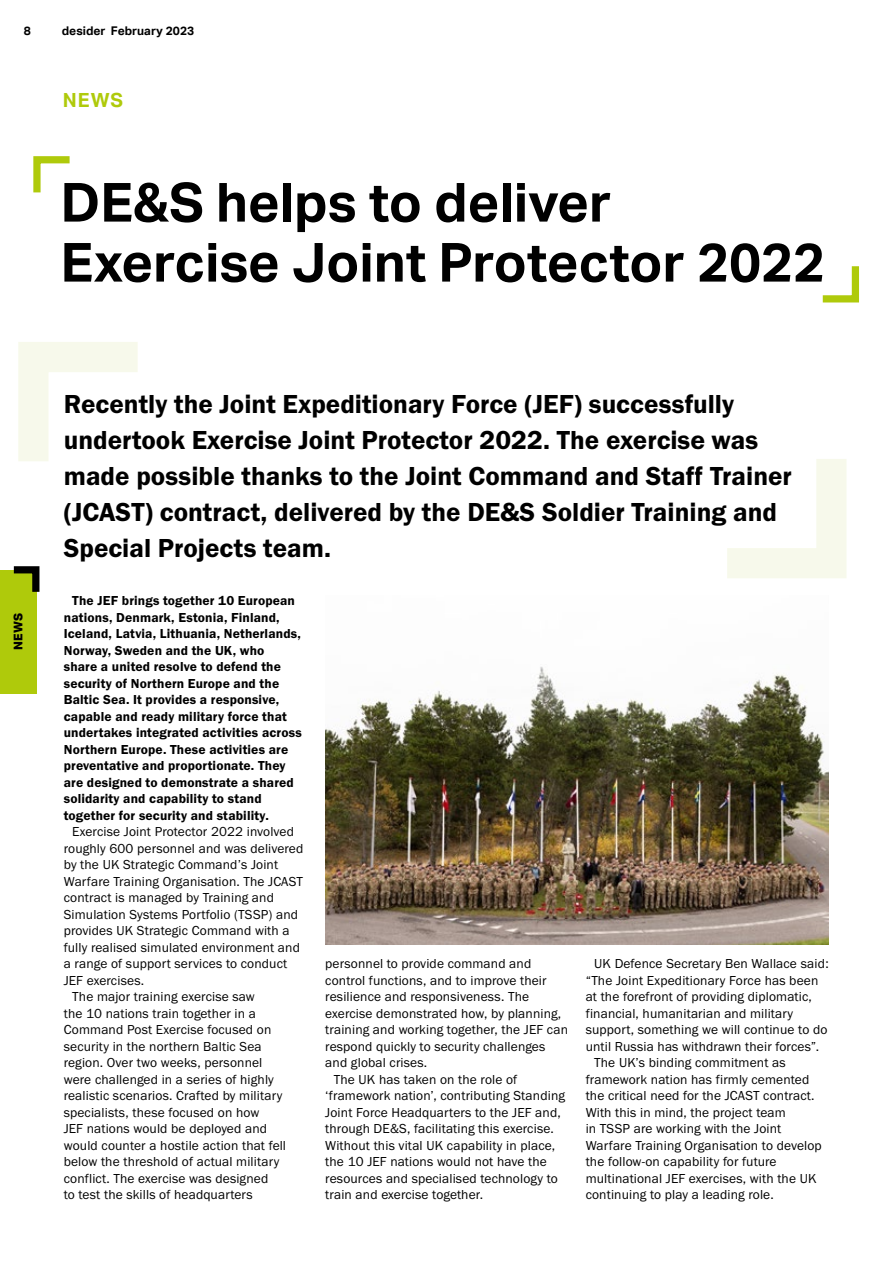
<style>
.page{position:relative;width:893px;height:1263px;background:#fff}
.page>*{position:absolute;margin:0;border:0;box-sizing:border-box;transform-origin:0 0}
.t1{font:700 54px/60px "Aktiv Grotesk";color:#000}
.t2{font:27px/36px "Franklin Gothic URW Dem";color:#000}
.t3{font:700 19.5px "Aktiv Grotesk";color:#afca0b}
.t4{font:13.5px "Franklin Gothic URW Boo";letter-spacing:.01em;color:#000}
.t5{font:13.5px/16.5px "Franklin Gothic URW Dem";letter-spacing:.01em;color:#000}
.t6{font:700 12px "Aktiv Grotesk";color:#000}
.t7{font:800 12px "Aktiv Grotesk";color:#000}
</style>
<div class="page">
<img style="left:325px;top:666px;width:503px;height:278px">
<svg style="left:33px;top:156px;width:37px;height:37px"></svg>
<svg style="left:822px;top:266px;width:37px;height:37px"></svg>
<svg style="left:18px;top:342px;width:120px;height:119px"></svg>
<svg style="left:727px;top:459px;width:120px;height:119px"></svg>
<div style="left:0;top:570px;width:37px;height:123px;background:#afca0b"></div>
<svg style="left:13px;top:566px;width:27px;height:26px"></svg>
<p class="t6" style="left:24px;top:24px;width:9px">8</p>
<p class="t6" style="left:62px;top:24px;width:134px">desider February 2023</p>
<h3 class="t3" style="left:63px;top:89px;width:62px">NEWS</h3>
<h1 class="t1" style="left:60px;top:173px;width:766px">DE&amp;S helps to deliver<br>Exercise Joint Protector 2022</h1>
<p class="t7" style="left:11px;top:650px;width:39px;rotate:-90deg">NEWS</p>
<p class="t2" style="left:64px;top:385px;width:730px">Recently the Joint Expeditionary Force (JEF) successfully undertook Exercise Joint Protector 2022. The exercise was made possible thanks to the Joint Command and Staff Trainer (JCAST) contract, delivered by the DE&amp;S Soldier Training and Special Projects team.</p>
<p class="t5" style="left:64px;top:592px;width:240px;text-indent:9px">The JEF brings together 10 European nations, Denmark, Estonia, Finland, Iceland, Latvia, Lithuania, Netherlands, Norway, Sweden and the UK, who<br>share a united resolve to defend the security of Northern Europe and the Baltic Sea. It provides a responsive, capable and ready military force that undertakes integrated activities across Northern Europe. These activities are preventative and proportionate. They are designed to demonstrate a shared solidarity and capability to stand together for security and stability.</p>
<p class="t4" style="left:72px;top:823px;width:223px">Exercise Joint Protector 2022 involved</p>
<p class="t4" style="left:64px;top:840px;width:241px">roughly 600 personnel and was delivered</p>
<p class="t4" style="left:64px;top:856px;width:216px">by the UK Strategic Command’s Joint</p>
<p class="t4" style="left:64px;top:873px;width:241px">Warfare Training Organisation. The JCAST</p>
<p class="t4" style="left:64px;top:889px;width:212px">contract is managed by Training and</p>
<p class="t4" style="left:64px;top:906px;width:236px">Simulation Systems Portfolio (TSSP) and</p>
<p class="t4" style="left:64px;top:922px;width:227px">provides UK Strategic Command with a</p>
<p class="t4" style="left:64px;top:939px;width:238px">fully realised simulated environment and</p>
<p class="t4" style="left:64px;top:955px;width:225px">a range of support services to conduct</p>
<p class="t4" style="left:64px;top:972px;width:82px">JEF exercises.</p>
<p class="t4" style="left:72px;top:988px;width:184px">The major training exercise saw</p>
<p class="t4" style="left:64px;top:1005px;width:194px">the 10 nations train together in a</p>
<p class="t4" style="left:64px;top:1021px;width:209px">Command Post Exercise focused on</p>
<p class="t4" style="left:64px;top:1038px;width:199px">security in the northern Baltic Sea</p>
<p class="t4" style="left:64px;top:1054px;width:200px">region. Over two weeks, personnel</p>
<p class="t4" style="left:64px;top:1071px;width:212px">were challenged in a series of highly</p>
<p class="t4" style="left:64px;top:1087px;width:220px">realistic scenarios. Crafted by military</p>
<p class="t4" style="left:64px;top:1104px;width:197px">specialists, these focused on how</p>
<p class="t4" style="left:64px;top:1120px;width:205px">JEF nations would be deployed and</p>
<p class="t4" style="left:64px;top:1137px;width:224px">would counter a hostile action that fell</p>
<p class="t4" style="left:64px;top:1153px;width:217px">below the threshold of actual military</p>
<p class="t4" style="left:64px;top:1170px;width:206px">conflict. The exercise was designed</p>
<p class="t4" style="left:64px;top:1186px;width:190px">to test the skills of headquarters</p>
<p class="t4" style="left:594px;top:955px;width:236px">UK Defence Secretary Ben Wallace said:</p>
<p class="t4" style="left:586px;top:972px;width:234px">“The Joint Expeditionary Force has been</p>
<p class="t4" style="left:586px;top:988px;width:228px">at the forefront of providing diplomatic,</p>
<p class="t4" style="left:586px;top:1005px;width:209px">financial, humanitarian and military</p>
<p class="t4" style="left:586px;top:1021px;width:243px">support, something we will continue to do</p>
<p class="t4" style="left:586px;top:1038px;width:235px">until Russia has withdrawn their forces”.</p>
<p class="t4" style="left:594px;top:1054px;width:193px">The UK’s binding commitment as</p>
<p class="t4" style="left:586px;top:1070px;width:225px">framework nation has firmly cemented</p>
<p class="t4" style="left:586px;top:1087px;width:230px">the critical need for the JCAST contract.</p>
<p class="t4" style="left:586px;top:1103px;width:202px">With this in mind, the project team</p>
<p class="t4" style="left:586px;top:1120px;width:197px">in TSSP are working with the Joint</p>
<p class="t4" style="left:586px;top:1136px;width:237px">Warfare Training Organisation to develop</p>
<p class="t4" style="left:586px;top:1153px;width:192px">the follow-on capability for future</p>
<p class="t4" style="left:586px;top:1169px;width:232px">multinational JEF exercises, with the UK</p>
<p class="t4" style="left:586px;top:1186px;width:189px">continuing to play a leading role.</p>
<p class="t4" style="left:325px;top:955px;width:208px">personnel to provide command and</p>
<p class="t4" style="left:325px;top:972px;width:223px">control functions, and to improve their</p>
<p class="t4" style="left:325px;top:988px;width:205px">resilience and responsiveness. The</p>
<p class="t4" style="left:325px;top:1005px;width:237px">exercise demonstrated how, by planning,</p>
<p class="t4" style="left:325px;top:1021px;width:244px">training and working together, the JEF can</p>
<p class="t4" style="left:325px;top:1038px;width:222px">respond quickly to security challenges</p>
<p class="t4" style="left:325px;top:1054px;width:104px">and global crises.</p>
<p class="t4" style="left:334px;top:1071px;width:185px">The UK has taken on the role of</p>
<p class="t4" style="left:325px;top:1087px;width:241px">‘framework nation’, contributing Standing</p>
<p class="t4" style="left:325px;top:1104px;width:237px">Joint Force Headquarters to the JEF and,</p>
<p class="t4" style="left:325px;top:1120px;width:230px">through DE&amp;S, facilitating this exercise.</p>
<p class="t4" style="left:325px;top:1137px;width:231px">Without this vital UK capability in place,</p>
<p class="t4" style="left:325px;top:1153px;width:223px">the 10 JEF nations would not have the</p>
<p class="t4" style="left:325px;top:1170px;width:234px">resources and specialised technology to</p>
<p class="t4" style="left:325px;top:1186px;width:159px">train and exercise together.</p>
</div>
